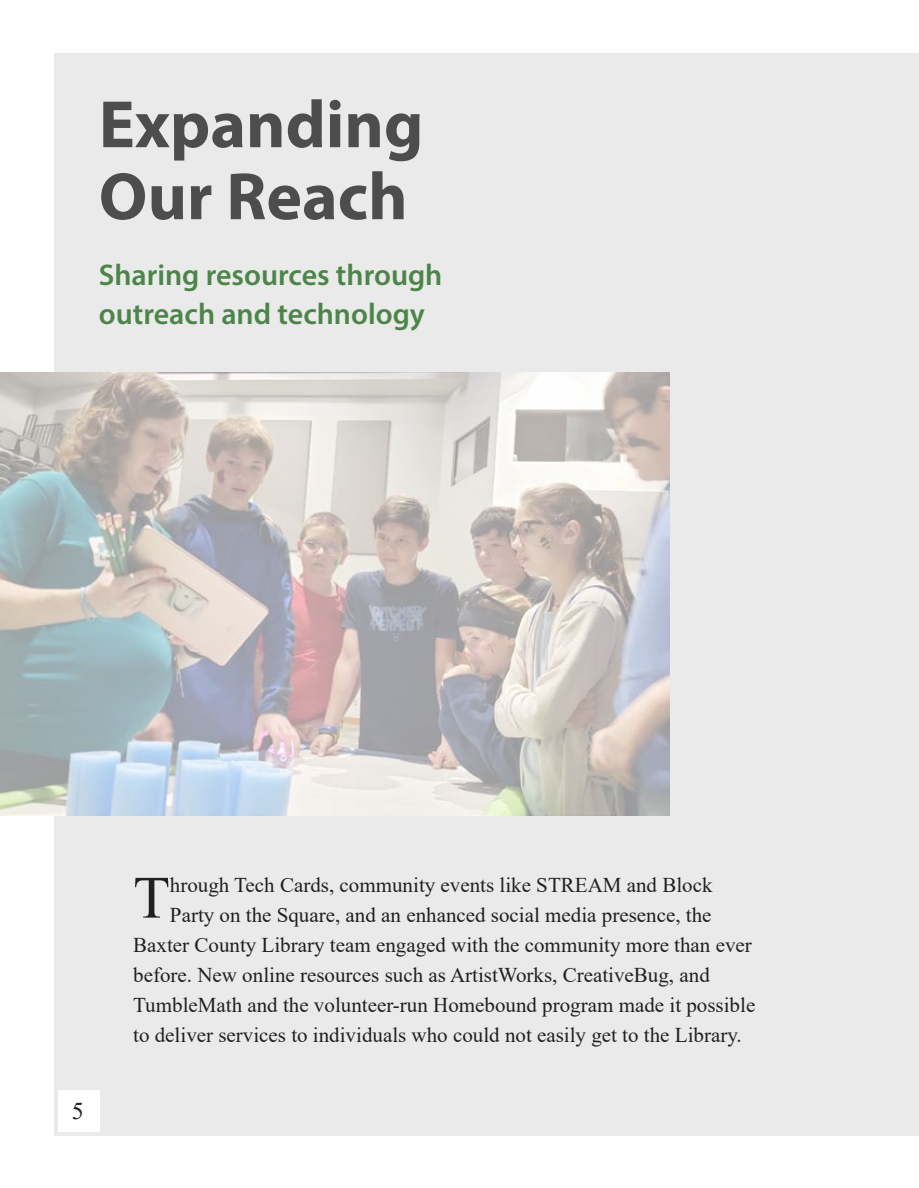
<style>
.page{position:relative;width:919px;height:1188px;background:#fff}
.page>*{position:absolute;margin:0;border:0;box-sizing:border-box;transform-origin:0 0}
.t1{font:700 67.5px/72px "Myriad Pro";color:#4d4d4e}
.t2{font:60px "Times New Roman";color:#231f20}
.t3{font:600 30px/39px "Myriad Pro";color:#4c8549}
.t4{font:24px "Times New Roman";color:#231f20}
.t5{font:21px "Times New Roman";color:#231f20}
</style>
<div class="page">
<div style="left:54px;top:53px;width:864px;height:1083px;background:#eaeaea"></div>
<div style="left:59px;top:1090px;width:41px;height:41px;background:#fff"></div>
<svg style="left:0;top:372px;width:669px;height:443px"></svg>
<h1 class="t1" style="left:99px;top:86px;width:326px">Expanding<br>Our Reach</h1>
<h3 class="t3" style="left:99px;top:255px;width:345px">Sharing resources through outreach and technology</h3>
<p class="t4" style="left:72px;top:1094px;width:13px">5</p>
<h2 class="t2" style="left:133px;top:855px;width:38px">T</h2>
<p class="t5" style="left:170px;top:870px;width:544px">hrough Tech Cards, community events like STREAM and Block</p>
<p class="t5" style="left:170px;top:900px;width:543px">Party on the Square, and an enhanced social media presence, the</p>
<p class="t5" style="left:133px;top:930px;width:620px">Baxter County Library team engaged with the community more than ever</p>
<p class="t5" style="left:133px;top:960px;width:578px">before. New online resources such as ArtistWorks, CreativeBug, and</p>
<p class="t5" style="left:133px;top:990px;width:623px">TumbleMath and the volunteer-run Homebound program made it possible</p>
<p class="t5" style="left:133px;top:1020px;width:610px">to deliver services to individuals who could not easily get to the Library.</p>
</div>
